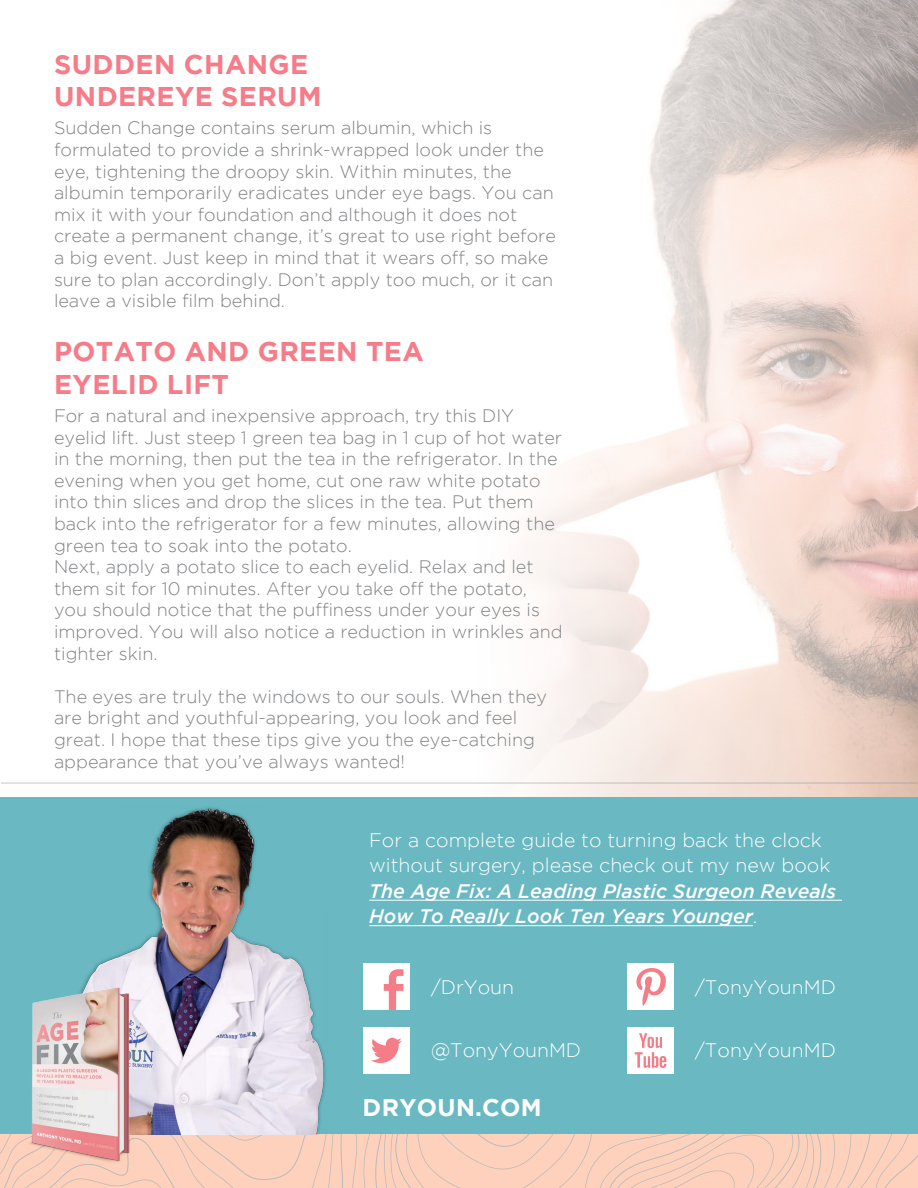
<style>
.page{position:relative;width:918px;height:1188px;background:#fff}
.page>*{position:absolute;margin:0;border:0;box-sizing:border-box;transform-origin:0 0}
.t1{font:700 27px/32.4px "Gotham";letter-spacing:.015em;color:#f57c88}
.t2{font:700 24px "Gotham";letter-spacing:.015em;color:#fff}
.t3{font:300 19.5px/25.5px "Gotham";color:#fff}
.t4{font:italic 500 19.5px/25.5px "Gotham";color:#fff}
.t5{font:300 18px/21.6px "Gotham";color:#808285}
.s1{font-weight:300;font-style:normal}
</style>
<div class="page">
<svg style="left:524px;top:1px;width:394px;height:796px"></svg>
<div style="left:0;top:797px;width:918px;height:337px;background:#69b8c2"></div>
<svg style="left:0;top:1134px;width:918px;height:54px;background:#facfbb"></svg>
<hr style="left:369px;top:900px;width:473px;height:1px;background:#fff">
<hr style="left:369px;top:925px;width:384px;height:1px;background:#fff">
<div style="left:363px;top:963px;width:47px;height:47px;background:#fff"></div>
<svg style="left:384px;top:969px;width:20px;height:41px"></svg>
<img style="left:88px;top:807px;width:243px;height:328px">
<img style="left:0;top:976px;width:196px;height:195px">
<div style="left:363px;top:1027px;width:47px;height:47px;background:#fff"></div>
<svg style="left:371px;top:1038px;width:31px;height:25px"></svg>
<div style="left:627px;top:963px;width:47px;height:47px;background:#fff"></div>
<svg style="left:636px;top:968px;width:30px;height:38px"></svg>
<div style="left:627px;top:1027px;width:47px;height:47px;background:#fff"></div>
<svg style="left:635px;top:1033px;width:31px;height:35px"></svg>
<hr style="left:1px;top:782px;width:916px;height:2px;background:#808285">
<h1 class="t1" style="left:54px;top:47px;width:269px">SUDDEN CHANGE<br>UNDEREYE SERUM</h1>
<p class="t5" style="left:54px;top:117px;width:504px">Sudden Change contains serum albumin, which is formulated to provide a shrink-wrapped look under the eye, tightening the droopy skin. Within minutes, the albumin temporarily eradicates under eye bags. You can mix it with your foundation and although it does not create a permanent change, it’s great to use right before a big event. Just keep in mind that it wears off, so make sure to plan accordingly. Don’t apply too much, or it can leave a visible film behind.</p>
<h1 class="t1" style="left:54px;top:335px;width:371px">POTATO AND GREEN TEA<br>EYELID LIFT</h1>
<p class="t5" style="left:54px;top:405px;width:510px">For a natural and inexpensive approach, try this DIY eyelid lift. Just steep 1 green tea bag in 1 cup of hot water in the morning, then put the tea in the refrigerator. In the evening when you get home, cut one raw white potato into thin slices and drop the slices in the tea. Put them back into the refrigerator for a few minutes, allowing the green tea to soak into the potato.<br>Next, apply a potato slice to each eyelid. Relax and let them sit for 10 minutes. After you take off the potato, you should notice that the puffiness under your eyes is improved. You will also notice a reduction in wrinkles and tighter skin.</p>
<p class="t5" style="left:54px;top:685px;width:495px">The eyes are truly the windows to our souls. When they are bright and youthful-appearing, you look and feel great. I hope that these tips give you the eye-catching appearance that you’ve always wanted!</p>
<p class="t3" style="left:369px;top:827px;width:463px">For a complete guide to turning back the clock without surgery, please check out my new book</p>
<p class="t4" style="left:369px;top:878px;width:468px">The Age Fix: A Leading Plastic Surgeon Reveals<br>How To Really Look Ten Years Younger<span class="s1">.</span></p>
<p class="t3" style="left:431px;top:974px;width:85px">/DrYoun</p>
<p class="t3" style="left:431px;top:1038px;width:152px">@TonyYounMD</p>
<h2 class="t2" style="left:363px;top:1094px;width:181px">DRYOUN.COM</h2>
<p class="t3" style="left:695px;top:974px;width:142px">/TonyYounMD</p>
<p class="t3" style="left:695px;top:1038px;width:142px">/TonyYounMD</p>
</div>
